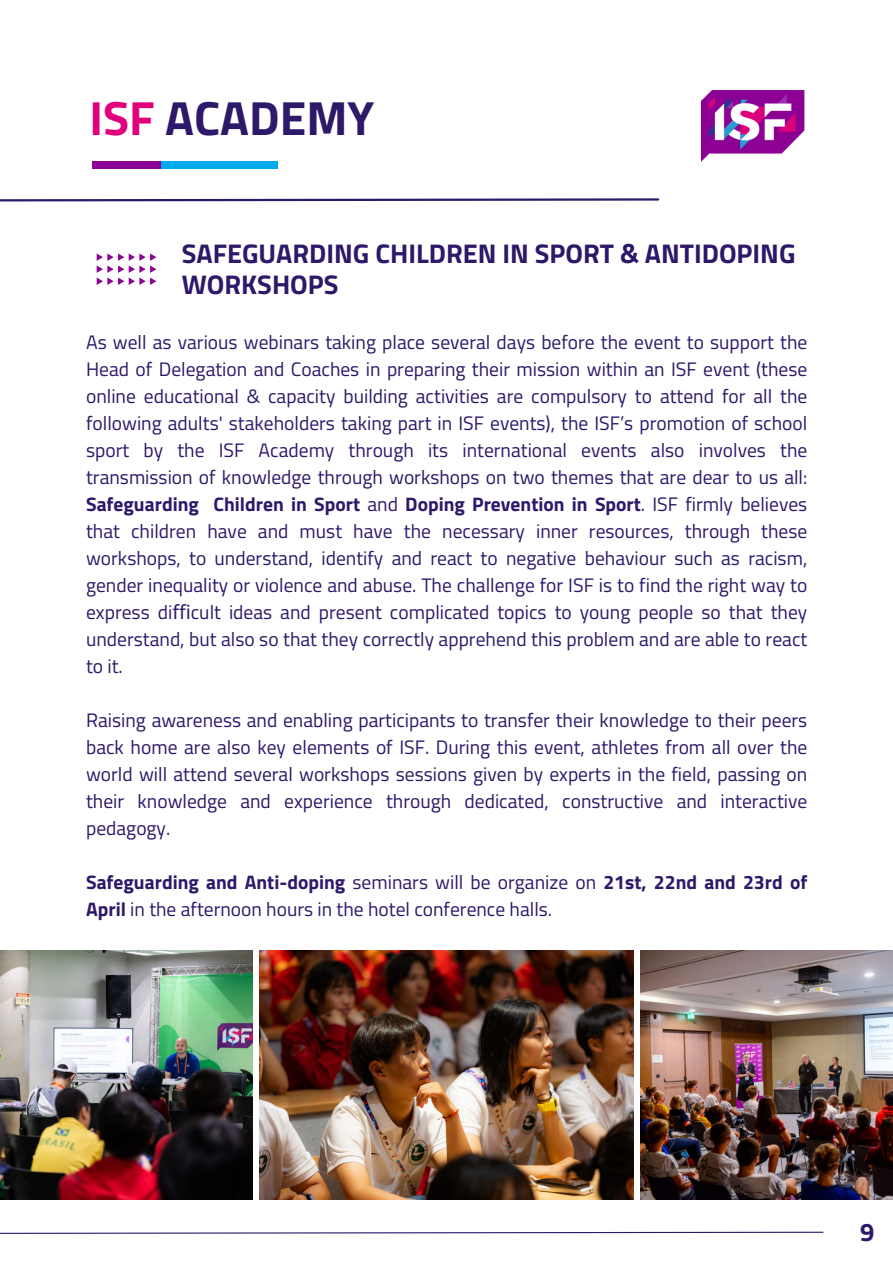
<style>
.page{position:relative;width:893px;height:1264px;background:#fff}
.page>*{position:absolute;margin:0;border:0;box-sizing:border-box;transform-origin:0 0}
.t1{font:700 48px "Titillium Web";color:#2d1869}
.t2{font:700 27px/30.3px "Titillium Web";color:#2d1869}
.t3{font:700 25.5px "Titillium Web";color:#2d1869}
.t4{font:19.5px/27px "Titillium Web";color:#2d1869;text-align:justify}
.s1{color:#e0007c}
.s2{font-weight:700}
.s3{font-family:"Noto Sans"}
</style>
<div class="page">
<svg style="left:0;top:198px;width:660px;height:4px"></svg>
<div style="left:92px;top:161px;width:185px;height:8px;background:#00a9ea"></div>
<div style="left:92px;top:161px;width:69px;height:8px;background:#8d0296"></div>
<img style="left:701px;top:91px;width:103px;height:71px">
<svg style="left:97px;top:253px;width:59px;height:32px"></svg>
<img style="left:641px;top:950px;width:251px;height:249px">
<img style="left:260px;top:950px;width:373px;height:249px">
<img style="left:0;top:950px;width:253px;height:249px">
<svg style="left:0;top:1231px;width:824px;height:3px"></svg>
<h1 class="t1" style="left:89px;top:81px;width:286px"><span class="s1">ISF</span> ACADEMY</h1>
<h2 class="t2" style="left:182px;top:238px;width:615px">SAFEGUARDING CHILDREN IN SPORT &amp; ANTIDOPING<br>WORKSHOPS</h2>
<p class="t4" style="left:86px;top:328px;width:722px">As well as various webinars taking place several days before the event to support the Head of Delegation and Coaches in preparing their mission within an ISF event (these online educational &amp; capacity building activities are compulsory to attend for all the following adults' stakeholders taking part in ISF events), the ISF’s promotion of school sport by the ISF Academy through its international events also involves the transmission of knowledge through workshops on two themes that are dear to us all:<br><span class="s2">Safeguarding Children in Sport</span> and <span class="s2">Doping Prevention in Sport</span>. ISF firmly believes that children have and must have the necessary inner resources, through these workshops, to understand, identify and react to negative behaviour such as racism, gender inequality or violence and abuse. The challenge for ISF is to find the right way to express di<span class="s3">ffi</span>cult ideas and present complicated topics to young people so that they understand, but also so that they correctly apprehend this problem and are able to react to it.</p>
<p class="t4" style="left:86px;top:706px;width:722px">Raising awareness and enabling participants to transfer their knowledge to their peers back home are also key elements of ISF. During this event, athletes from all over the world will attend several workshops sessions given by experts in the field, passing on their knowledge and experience through dedicated, constructive and interactive pedagogy.</p>
<p class="t4" style="left:86px;top:868px;width:722px"><span class="s2">Safeguarding and Anti-doping</span> seminars will be organize on <span class="s2">21st, 22nd and 23rd of<br>April</span> in the afternoon hours in the hotel conference halls.</p>
<h3 class="t3" style="left:860px;top:1211px;width:16px">9</h3>
</div>
